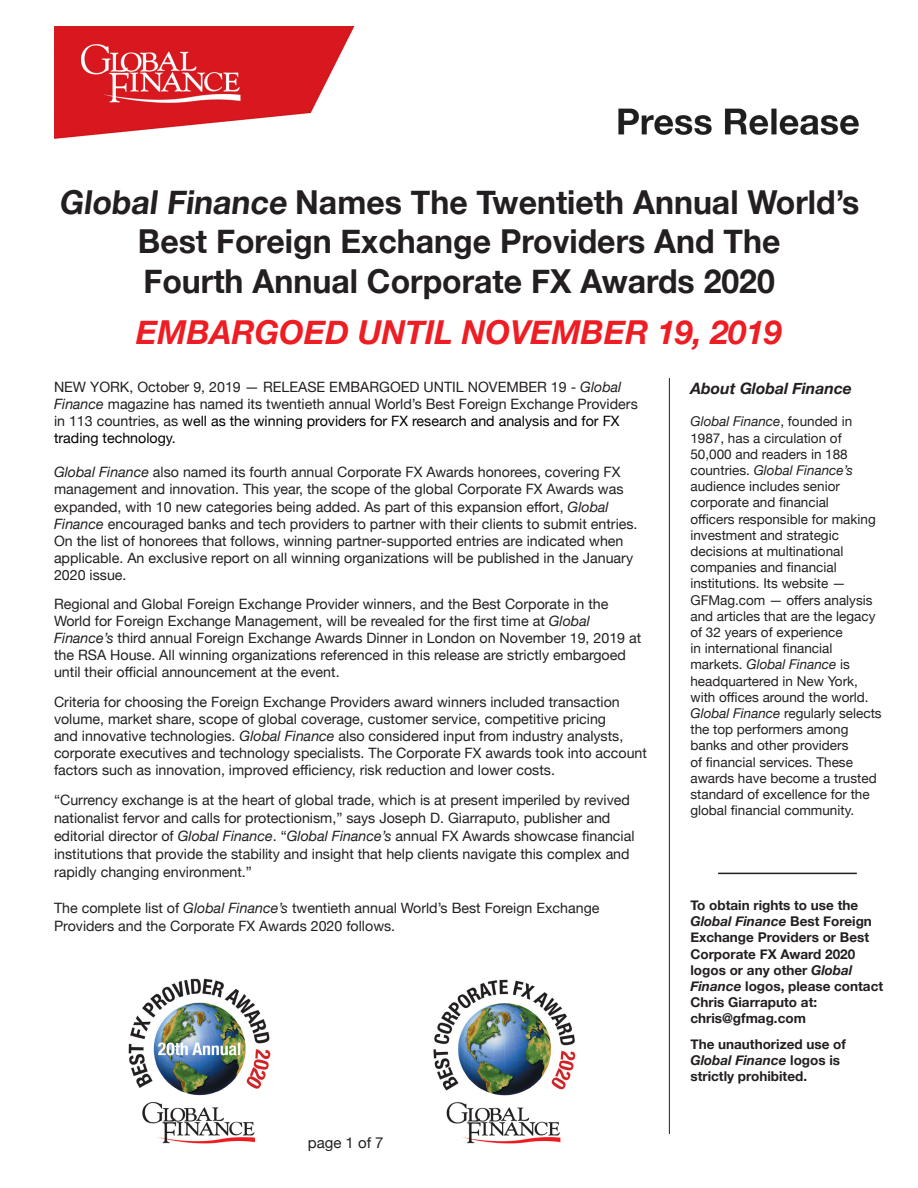
<style>
.page{position:relative;width:918px;height:1188px;background:#fff}
.page>*{position:absolute;margin:0;border:0;box-sizing:border-box;transform-origin:0 0}
.t1{font:700 33px/39.6px "Helvetica Neue";color:#231f20;text-align:center}
.t2{font:italic 700 33px "Helvetica Neue";color:#ee1d23}
.t3{font:italic 700 15.75px "Helvetica Neue";color:#231f20}
.t4{font:15px "Helvetica Neue";color:#231f20}
.t5{font:14.25px/17.1px "Helvetica Neue";color:#231f20}
.t6{font:13.5px/16.2px "Helvetica Neue";color:#231f20}
.t7{font:700 13.5px/16.2px "Helvetica Neue";color:#231f20}
.s1{font-style:italic}
.s2{color:#000}
</style>
<div class="page">
<img style="left:128px;top:978px;width:143px;height:166px">
<img style="left:433px;top:979px;width:143px;height:165px">
<hr style="left:669px;top:378px;width:1px;height:756px;background:#231f20">
<hr style="left:718px;top:873px;width:139px;height:1px;background:#231f20">
<img style="left:54px;top:27px;width:805px;height:112px">
<p class="t1" style="left:59px;top:183px;width:802px">Global Finance Names The Twentieth Annual World’s<br>Best Foreign Exchange Providers And The</p>
<p class="t1" style="left:143px;top:262px;width:633px">Fourth Annual Corporate FX Awards 2020</p>
<p class="t2" style="left:136px;top:307px;width:647px">EMBARGOED UNTIL NOVEMBER 19, 2019</p>
<p class="t5" style="left:54px;top:379px;width:585px">NEW YORK, October 9, 2019 — RELEASE EMBARGOED UNTIL NOVEMBER 19 - <span class="s1">Global Finance</span> magazine has named its twentieth annual World’s Best Foreign Exchange Providers in 113 countries, as <span class="s2">well as the winning providers for FX research and analysis and for FX trading technology.</span></p>
<p class="t5" style="left:54px;top:465px;width:585px"><span class="s1">Global Finance</span> also named its fourth annual Corporate FX Awards honorees, covering FX management and innovation. This year, the scope of the global Corporate FX Awards was expanded, with 10 new categories being added. As part of this expansion effort, <span class="s1">Global Finance</span> encouraged banks and tech providers to partner with their clients to submit entries.<br>On the list of honorees that follows, winning partner-supported entries are indicated when applicable. An exclusive report on all winning organizations will be published in the January 2020 issue.</p>
<p class="t5" style="left:54px;top:596px;width:589px">Regional and Global Foreign Exchange Provider winners, and the Best Corporate in the World for Foreign Exchange Management, will be revealed for the first time at <span class="s1">Global Finance’s</span> third annual Foreign Exchange Awards Dinner in London on November 19, 2019 at the RSA House. All winning organizations referenced in this release are strictly embargoed until their official announcement at the event.</p>
<p class="t5" style="left:54px;top:694px;width:595px">Criteria for choosing the Foreign Exchange Providers award winners included transaction volume, market share, scope of global coverage, customer service, competitive pricing<br>and innovative technologies. <span class="s1">Global Finance</span> also considered input from industry analysts, corporate executives and technology specialists. The Corporate FX awards took into account factors such as innovation, improved efficiency, risk reduction and lower costs.</p>
<p class="t5" style="left:54px;top:792px;width:582px;line-height:18px">“Currency exchange is at the heart of global trade, which is at present imperiled by revived nationalist fervor and calls for protectionism,” says Joseph D. Giarraputo, publisher and editorial director of <span class="s1">Global Finance</span>. “<span class="s1">Global Finance’s</span> annual FX Awards showcase financial institutions that provide the stability and insight that help clients navigate this complex and rapidly changing environment.”</p>
<p class="t5" style="left:54px;top:900px;width:547px;line-height:18px">The complete list of <span class="s1">Global Finance’s</span> twentieth annual World’s Best Foreign Exchange<br>Providers and the Corporate FX Awards 2020 follows.</p>
<p class="t3" style="left:690px;top:376px;width:163px">About Global Finance</p>
<p class="t6" style="left:690px;top:414px;width:193px"><span class="s1">Global Finance</span>, founded in<br>1987, has a circulation of<br>50,000 and readers in 188 countries. <span class="s1">Global Finance’s </span>audience includes senior corporate and financial<br>officers responsible for making investment and strategic decisions at multinational companies and financial institutions. Its website —<br>GFMag.com — offers analysis and articles that are the legacy of 32 years of experience<br>in international financial markets. <span class="s1">Global Finance</span> is headquartered in New York, with offices around the world.<br><span class="s1">Global Finance</span> regularly selects the top performers among banks and other providers<br>of financial services. These awards have become a trusted standard of excellence for the global financial community.</p>
<p class="t7" style="left:690px;top:897px;width:194px">To obtain rights to use the<br><span class="s1">Global Finance</span> Best Foreign<br>Exchange Providers or Best<br>Corporate FX Award 2020 logos or any other <span class="s1">Global<br>Finance</span> logos, please contact</p>
<p class="t7" style="left:690px;top:995px;width:128px">Chris Giarraputo at:</p>
<p class="t7" style="left:690px;top:1011px;width:117px">chris@gfmag.com</p>
<p class="t7" style="left:690px;top:1036px;width:157px">The unauthorized use of<br><span class="s1">Global Finance</span> logos is strictly prohibited.</p>
<p class="t4" style="left:308px;top:1132px;width:77px">page 1 of 7</p>
</div>
